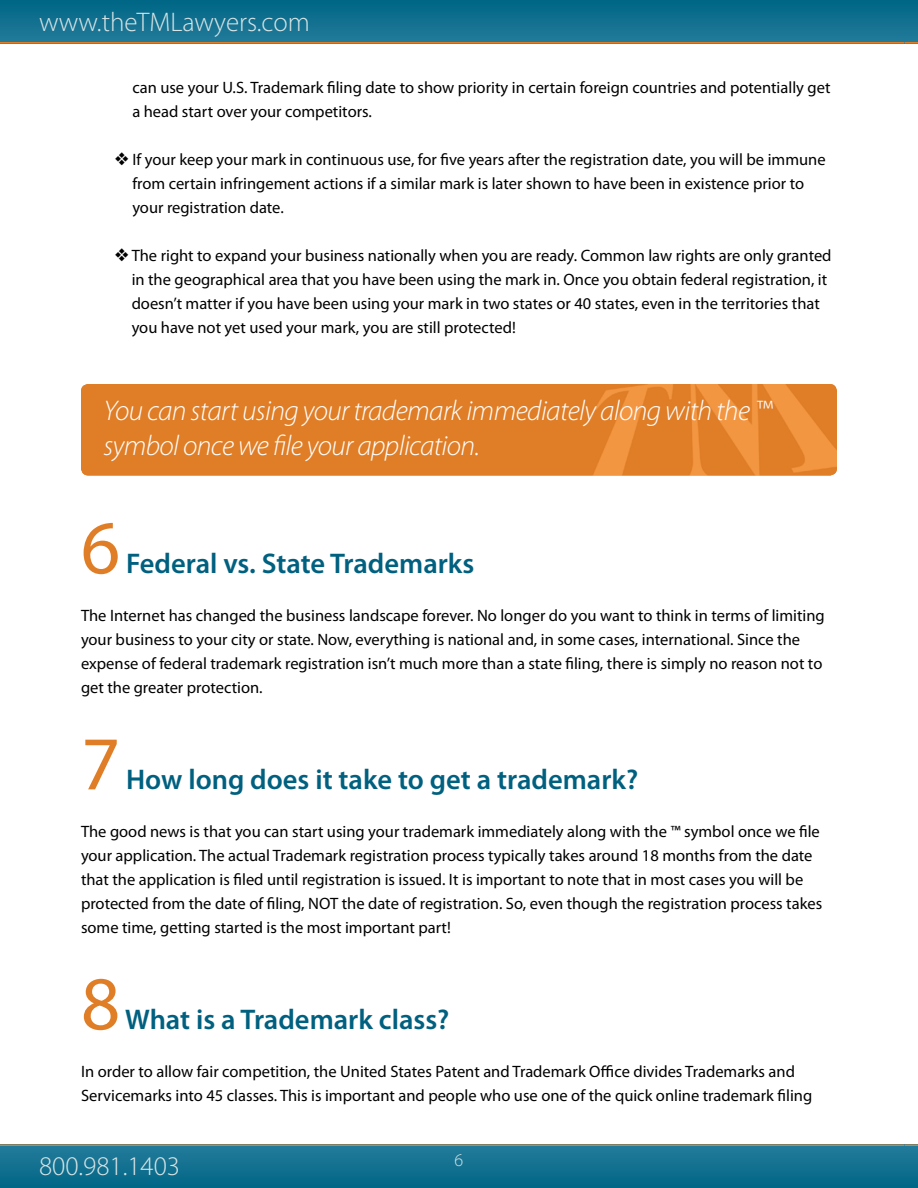
<style>
.page{position:relative;width:918px;height:1188px;background:#fff}
.page>*{position:absolute;margin:0;border:0;box-sizing:border-box;transform-origin:0 0}
.t1{font:76.5px "Myriad Pro";color:#e07e27}
.t2{font:italic 300 28.5px/34.2px "Myriad Pro";letter-spacing:-.02em;color:#fff}
.t3{font:600 28.5px "Myriad Pro";color:#00607f}
.t4{font:300 27px "Myriad Pro";color:#d8e5e6}
.t5{font:300 18px "Myriad Pro";color:#d8e5e6}
.t6{font:16.5px/24px "Myriad Pro";color:#000}
</style>
<div class="page">
<div style="left:0;top:0;width:918px;height:43px;background:linear-gradient(to bottom,#006685,#247b9a)"></div>
<div style="left:0;top:1145px;width:918px;height:43px;background:linear-gradient(to bottom,#247b9b,#016685)"></div>
<hr style="left:0;top:42px;width:918px;height:1px;background:#e07e27">
<hr style="left:0;top:1145px;width:918px;height:1px;background:#e07e27">
<svg style="left:904px;top:0;width:14px;height:42px"></svg>
<svg style="left:904px;top:1146px;width:14px;height:42px"></svg>
<img style="left:81px;top:384px;width:756px;height:92px;border-radius:7px">
<h3 class="t4" style="left:39px;top:6px;width:273px">www.theTMLawyers.com</h3>
<p class="t6" style="left:132px;top:76px;width:700px">can use your U.S. Trademark filing date to show priority in certain foreign countries and potentially get a head start over your competitors.</p>
<p class="t6" style="left:132px;top:148px;width:695px;text-indent:-18px">❖ If your keep your mark in continuous use, for five years after the registration date, you will be immune from certain infringement actions if a similar mark is later shown to have been in existence prior to your registration date.</p>
<p class="t6" style="left:132px;top:244px;width:701px;text-indent:-17px">❖ The right to expand your business nationally when you are ready. Common law rights are only granted in the geographical area that you have been using the mark in. Once you obtain federal registration, it doesn’t matter if you have been using your mark in two states or 40 states, even in the territories that you have not yet used your mark, you are still protected!</p>
<h2 class="t2" style="left:104px;top:394px;width:671px">You can start using your trademark immediately along with the ™ symbol once we file your application.</h2>
<h1 class="t1" style="left:81px;top:501px;width:41px">6</h1>
<h2 class="t3" style="left:126px;top:546px;width:350px">Federal vs. State Trademarks</h2>
<p class="t6" style="left:81px;top:604px;width:745px">The Internet has changed the business landscape forever. No longer do you want to think in terms of limiting your business to your city or state. Now, everything is national and, in some cases, international. Since the expense of federal trademark registration isn’t much more than a state filing, there is simply no reason not to get the greater protection.</p>
<h1 class="t1" style="left:81px;top:717px;width:41px">7</h1>
<h2 class="t3" style="left:126px;top:762px;width:514px">How long does it take to get a trademark?</h2>
<p class="t6" style="left:81px;top:820px;width:743px">The good news is that you can start using your trademark immediately along with the ™ symbol once we file your application. The actual Trademark registration process typically takes around 18 months from the date that the application is filed until registration is issued. It is important to note that in most cases you will be protected from the date of filing, NOT the date of registration. So, even though the registration process takes some time, getting started is the most important part!</p>
<h1 class="t1" style="left:81px;top:957px;width:41px">8</h1>
<h2 class="t3" style="left:125px;top:1002px;width:326px">What is a Trademark class?</h2>
<p class="t6" style="left:81px;top:1060px;width:733px">In order to allow fair competition, the United States Patent and Trademark Office divides Trademarks and<br>Servicemarks into 45 classes. This is important and people who use one of the quick online trademark filing</p>
<h3 class="t4" style="left:39px;top:1150px;width:143px">800.981.1403</h3>
<p class="t5" style="left:455px;top:1149px;width:10px">6</p>
</div>
